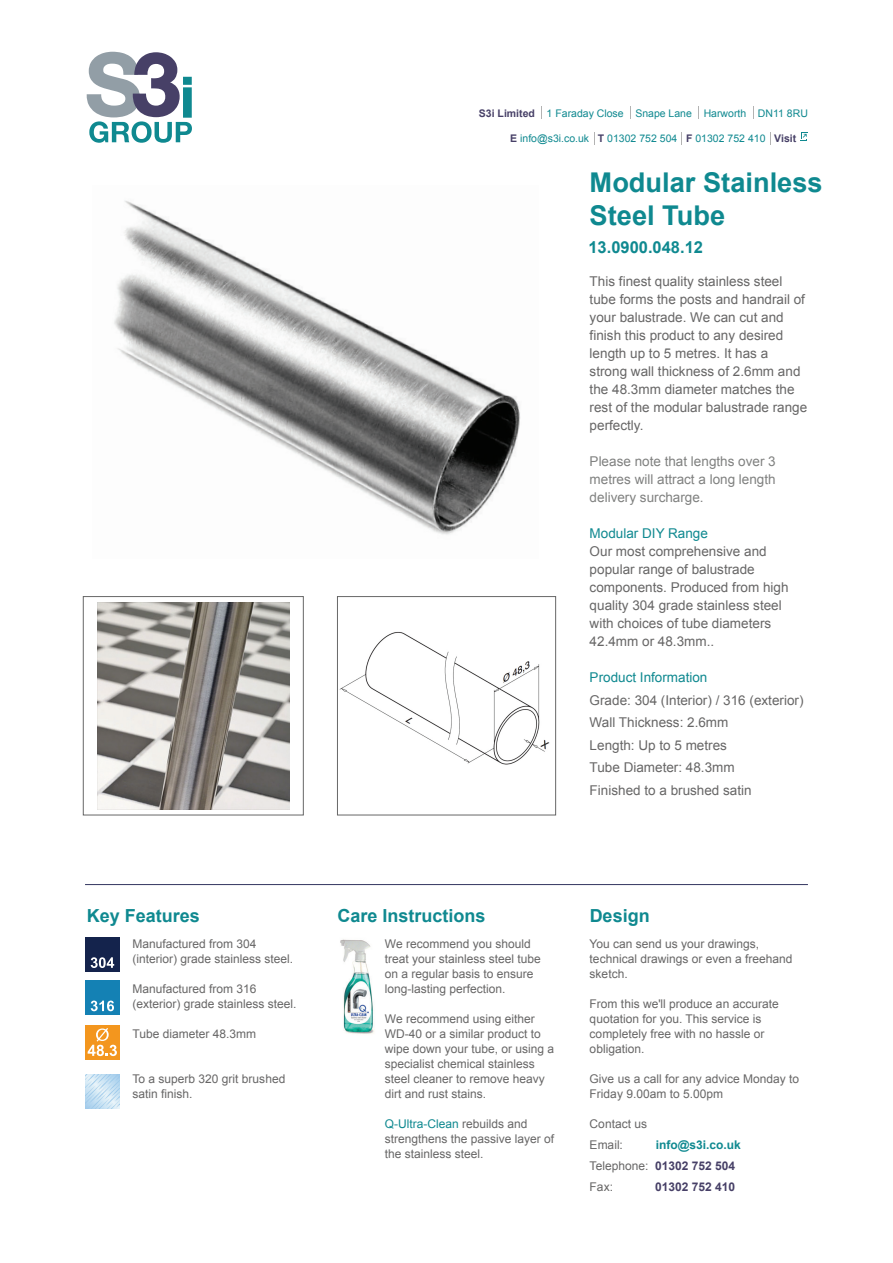
<style>
.page{position:relative;width:893px;height:1263px;background:#fff}
.page>*{position:absolute;margin:0;border:0;box-sizing:border-box;transform-origin:0 0}
.t1{font:700 27.3px/32.7px "Arial";color:#0f8990}
.t2{font:700 18px "Arial";color:#0f8990}
.t3{font:700 16.5px "Arial";color:#0f8990}
.t4{font:13.5px/18px "Arial";color:#676666}
.t5{font:13.5px/18px "Arial";color:#808180;text-align:justify}
.t6{font:13.5px "Arial";color:#0f8990}
.t7{font:12px/15px "Arial";color:#676666}
.t8{font:700 12px/21px "Arial";color:#0f8990}
.t9{font:700 12px "Arial";color:#474067}
.t10{font:10.5px "Arial";color:#0f8990}
.s1{font-weight:700;color:#474067}
.s2{color:#0f8990}
.s3{font-weight:400;color:#676666}
.s4{color:#474067}
</style>
<div class="page">
<img style="left:300px;top:551px;width:257px;height:290px">
<hr style="left:85px;top:884px;width:723px;height:1px;background:#333660">
<div style="left:83px;top:596px;width:221px;height:219px;border:1px solid #676767"></div>
<div style="left:337px;top:596px;width:219px;height:219px;border:1px solid #676767"></div>
<img style="left:337px;top:935px;width:37px;height:100px">
<img style="left:114px;top:186px;width:425px;height:373px">
<img style="left:85px;top:1074px;width:34px;height:34px">
<img style="left:98px;top:602px;width:191px;height:207px">
<div style="left:85px;top:937px;width:34px;height:34px;background:#14234c"></div>
<svg style="left:91px;top:957px;width:23px;height:11px"></svg>
<div style="left:85px;top:980px;width:34px;height:35px;background:#1481b4"></div>
<svg style="left:91px;top:1000px;width:23px;height:11px"></svg>
<div style="left:85px;top:1025px;width:34px;height:34px;background:#f3961e"></div>
<svg style="left:88px;top:1028px;width:29px;height:28px"></svg>
<svg style="left:87px;top:52px;width:105px;height:91px"></svg>
<svg style="left:753px;top:106px;width:1px;height:13px"></svg>
<svg style="left:630px;top:106px;width:1px;height:13px"></svg>
<svg style="left:698px;top:106px;width:1px;height:13px"></svg>
<svg style="left:541px;top:106px;width:1px;height:13px"></svg>
<svg style="left:594px;top:132px;width:1px;height:13px"></svg>
<svg style="left:681px;top:132px;width:1px;height:13px"></svg>
<svg style="left:770px;top:132px;width:1px;height:13px"></svg>
<svg style="left:801px;top:133px;width:6px;height:7px"></svg>
<p class="t10" style="left:479px;top:107px;width:330px"><span class="s1">S3i Limited</span> 1 Faraday Close Snape Lane Harworth DN11 8RU</p>
<p class="t10" style="left:510px;top:132px;width:287px"><span class="s1">E</span> info@s3i.co.uk <span class="s1">T</span> 01302 752 504 <span class="s1">F</span> 01302 752 410 <span class="s1">Visit</span></p>
<h1 class="t1" style="left:590px;top:167px;width:235px">Modular Stainless<br>Steel Tube</h1>
<h3 class="t3" style="left:588px;top:236px;width:116px">13.0900.048.12</h3>
<p class="t4" style="left:590px;top:273px;width:219px">This finest quality stainless steel tube forms the posts and handrail of your balustrade. We can cut and finish this product to any desired length up to 5 metres. It has a strong wall thickness of 2.6mm and the 48.3mm diameter matches the rest of the modular balustrade range perfectly.</p>
<p class="t5" style="left:590px;top:452px;width:188px">Please note that lengths over 3 metres will attract a long length delivery surcharge.</p>
<p class="t6" style="left:590px;top:525px;width:120px">Modular DIY Range</p>
<p class="t4" style="left:590px;top:542px;width:200px">Our most comprehensive and popular range of balustrade components. Produced from high quality 304 grade stainless steel with choices of tube diameters<br>42.4mm or 48.3mm..</p>
<p class="t6" style="left:590px;top:668px;width:119px">Product Information</p>
<p class="t4" style="left:590px;top:689px;width:215px;line-height:22.5px">Grade: 304 (Interior) / 316 (exterior)<br>Wall Thickness: 2.6mm<br>Length: Up to 5 metres<br>Tube Diameter: 48.3mm<br>Finished to a brushed satin</p>
<h2 class="t2" style="left:87px;top:904px;width:115px">Key Features</h2>
<h2 class="t2" style="left:337px;top:904px;width:150px">Care Instructions</h2>
<h2 class="t2" style="left:590px;top:904px;width:62px">Design</h2>
<p class="t7" style="left:133px;top:936px;width:162px">Manufactured from 304 (interior) grade stainless steel.</p>
<p class="t7" style="left:133px;top:981px;width:166px">Manufactured from 316 (exterior) grade stainless steel.</p>
<p class="t7" style="left:133px;top:1026px;width:125px">Tube diameter 48.3mm</p>
<p class="t7" style="left:133px;top:1071px;width:154px">To a superb 320 grit brushed satin finish.</p>
<p class="t7" style="left:385px;top:936px;width:158px">We recommend you should treat your stainless steel tube on a regular basis to ensure long-lasting perfection.</p>
<p class="t7" style="left:385px;top:1011px;width:171px">We recommend using either<br>WD-40 or a similar product to wipe down your tube, or using a specialist chemical stainless steel cleaner to remove heavy dirt and rust stains.</p>
<p class="t7" style="left:385px;top:1116px;width:171px"><span class="s2">Q-Ultra-Clean</span> rebuilds and strengthens the passive layer of the stainless steel.</p>
<p class="t7" style="left:590px;top:936px;width:204px">You can send us your drawings, technical drawings or even a freehand sketch.</p>
<p class="t7" style="left:590px;top:996px;width:191px">From this we'll produce an accurate quotation for you. This service is completely free with no hassle or obligation.</p>
<p class="t7" style="left:590px;top:1071px;width:211px">Give us a call for any advice Monday to<br>Friday 9.00am to 5.00pm</p>
<p class="t7" style="left:590px;top:1113px;width:59px;line-height:21px">Contact us<br>Email:</p>
<p class="t8" style="left:590px;top:1134px;width:153px;text-indent:66px">info@s3i.co.uk<br><span class="s3">Telephone:</span> <span class="s4">01302 752 504<br></span><span class="s3">Fax:</span></p>
<p class="t9" style="left:655px;top:1178px;width:81px">01302 752 410</p>
</div>
